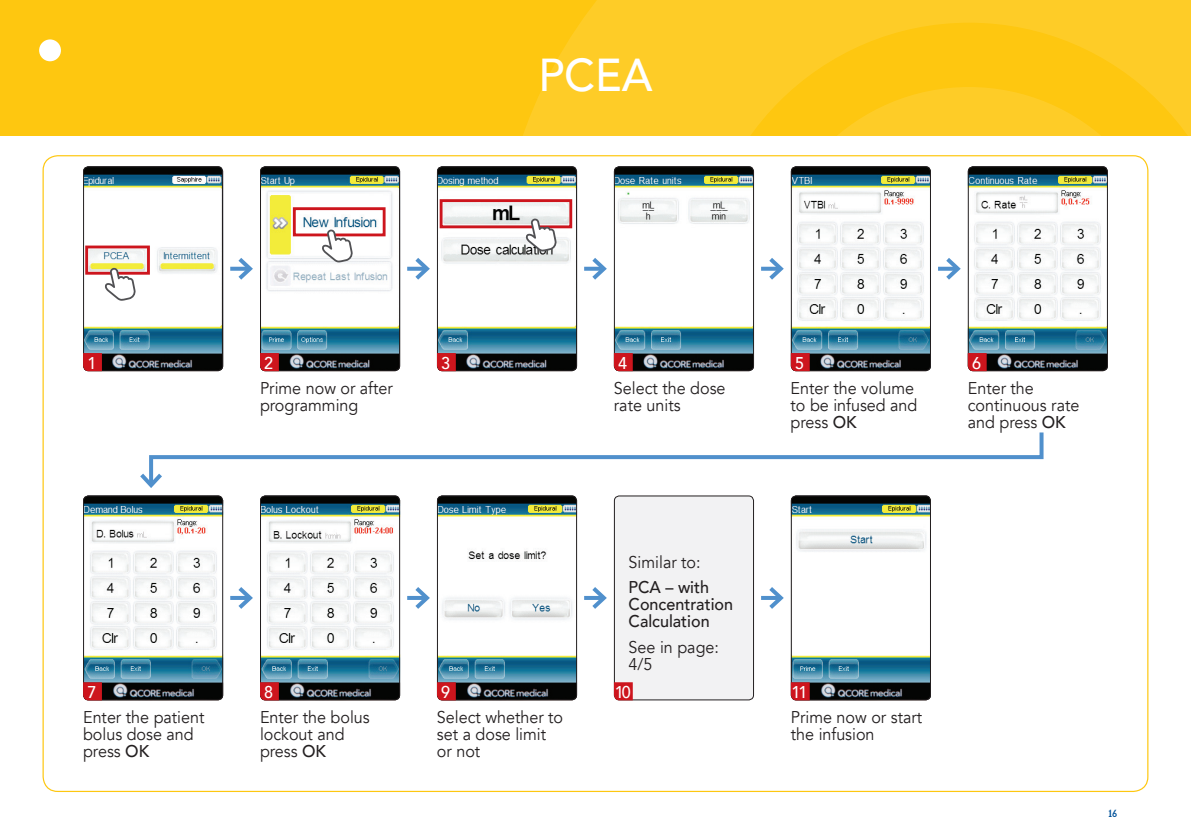
<style>
.page{position:relative;width:1191px;height:840px;background:#fff}
.page>*{position:absolute;margin:0;border:0;box-sizing:border-box;transform-origin:0 0}
.t1{font:500 46px "Avenir";color:#fff;scale:.95 1}
.t2{font:17px/17px "Avenir";color:#231f20;scale:.95 1}
.t3{font:500 17px/17px "Avenir";color:#231f20;scale:.95 1}
.t4{font:500 17px "Avenir";color:#fff;scale:.95 1}
.t5{font:14px "Almoni DLAAA";color:#01529a}
.s1{font-weight:500}
</style>
<div class="page">
<img style="left:437px;top:497px;width:140px;height:203px">
<div style="left:437px;top:495px;width:140px;height:205px;border:1px solid #231f20;border-radius:5px"></div>
<img style="left:791px;top:497px;width:140px;height:203px">
<div style="left:791px;top:495px;width:140px;height:205px;border:1px solid #231f20;border-radius:5px"></div>
<div style="left:614px;top:495px;width:139px;height:204px;background:#f2f2f3;border-radius:5px"></div>
<div style="left:614px;top:495px;width:140px;height:205px;border:1px solid #231f20;border-radius:5px"></div>
<img style="left:85px;top:497px;width:138px;height:203px">
<div style="left:83px;top:495px;width:140px;height:205px;border:1px solid #231f20;border-radius:5px"></div>
<img style="left:260px;top:497px;width:140px;height:203px">
<div style="left:260px;top:495px;width:140px;height:205px;border:1px solid #231f20;border-radius:5px"></div>
<svg style="left:407px;top:595px;width:4px;height:4px"></svg>
<svg style="left:411px;top:587px;width:19px;height:22px"></svg>
<svg style="left:584px;top:595px;width:4px;height:4px"></svg>
<svg style="left:588px;top:587px;width:19px;height:22px"></svg>
<svg style="left:761px;top:595px;width:4px;height:4px"></svg>
<svg style="left:765px;top:587px;width:19px;height:22px"></svg>
<svg style="left:230px;top:595px;width:4px;height:4px"></svg>
<svg style="left:234px;top:587px;width:19px;height:22px"></svg>
<svg style="left:407px;top:266px;width:4px;height:4px"></svg>
<svg style="left:411px;top:258px;width:19px;height:22px"></svg>
<svg style="left:584px;top:266px;width:4px;height:4px"></svg>
<svg style="left:588px;top:258px;width:19px;height:22px"></svg>
<svg style="left:938px;top:266px;width:4px;height:4px"></svg>
<svg style="left:942px;top:258px;width:19px;height:22px"></svg>
<svg style="left:761px;top:266px;width:4px;height:4px"></svg>
<svg style="left:765px;top:258px;width:19px;height:22px"></svg>
<svg style="left:230px;top:266px;width:4px;height:4px"></svg>
<svg style="left:234px;top:258px;width:19px;height:22px"></svg>
<img style="left:614px;top:166px;width:140px;height:205px">
<div style="left:614px;top:166px;width:140px;height:205px;border:1px solid #231f20;border-radius:5px"></div>
<img style="left:791px;top:166px;width:140px;height:205px">
<div style="left:791px;top:166px;width:140px;height:205px;border:1px solid #231f20;border-radius:5px"></div>
<img style="left:969px;top:166px;width:138px;height:205px">
<div style="left:967px;top:166px;width:140px;height:205px;border:1px solid #231f20;border-radius:5px"></div>
<svg style="left:149px;top:432px;width:895px;height:37px"></svg>
<svg style="left:140px;top:469px;width:22px;height:19px"></svg>
<img style="left:83px;top:166px;width:140px;height:205px">
<div style="left:83px;top:166px;width:140px;height:205px;border:1px solid #231f20;border-radius:5px"></div>
<div style="left:85px;top:245px;width:65px;height:29px;border:3px solid #cd151d"></div>
<svg style="left:105px;top:267px;width:31px;height:34px"></svg>
<img style="left:260px;top:166px;width:140px;height:205px">
<div style="left:260px;top:166px;width:140px;height:205px;border:1px solid #231f20;border-radius:5px"></div>
<div style="left:293px;top:207px;width:92px;height:29px;border:3px solid #cd151d"></div>
<svg style="left:322px;top:229px;width:31px;height:33px"></svg>
<img style="left:437px;top:166px;width:140px;height:205px">
<div style="left:437px;top:166px;width:140px;height:205px;border:1px solid #231f20;border-radius:5px"></div>
<div style="left:440px;top:199px;width:132px;height:29px;border:3px solid #cd151d"></div>
<svg style="left:525px;top:218px;width:32px;height:33px"></svg>
<svg style="left:83px;top:353px;width:19px;height:18px"></svg>
<svg style="left:614px;top:353px;width:19px;height:18px"></svg>
<svg style="left:437px;top:353px;width:19px;height:18px"></svg>
<svg style="left:260px;top:353px;width:19px;height:18px"></svg>
<svg style="left:791px;top:353px;width:18px;height:18px"></svg>
<svg style="left:967px;top:353px;width:19px;height:18px"></svg>
<svg style="left:83px;top:682px;width:19px;height:18px"></svg>
<svg style="left:260px;top:682px;width:19px;height:18px"></svg>
<svg style="left:437px;top:682px;width:19px;height:18px"></svg>
<svg style="left:791px;top:682px;width:18px;height:18px"></svg>
<svg style="left:614px;top:682px;width:19px;height:18px"></svg>
<div style="left:0;top:0;width:1191px;height:136px;background:#fec710"></div>
<svg style="left:523px;top:0;width:668px;height:136px;fill:#fecc27"></svg>
<svg style="left:765px;top:87px;width:408px;height:49px"></svg>
<div style="left:39px;top:39px;width:22px;height:22px;background:#fff;border-radius:50%"></div>
<h1 class="t1" style="left:538px;top:36px;width:122px">PCEA</h1>
<p class="t4" style="left:87px;top:348px;width:11px">1</p>
<p class="t4" style="left:264px;top:348px;width:11px">2</p>
<p class="t4" style="left:441px;top:348px;width:11px">3</p>
<p class="t4" style="left:618px;top:348px;width:11px">4</p>
<p class="t4" style="left:795px;top:348px;width:11px">5</p>
<p class="t4" style="left:972px;top:348px;width:11px">6</p>
<p class="t2" style="left:260px;top:379px;width:141px">Prime now or after programming</p>
<p class="t2" style="left:614px;top:380px;width:119px">Select the dose rate units</p>
<p class="t2" style="left:790px;top:380px;width:135px">Enter the volume to be infused and press <span class="s1">OK</span></p>
<p class="t2" style="left:967px;top:380px;width:119px">Enter the continuous rate and press <span class="s1">OK</span></p>
<p class="t2" style="left:628px;top:553px;width:77px">Similar to:</p>
<p class="t3" style="left:628px;top:577px;width:111px">PCA – with<br>Concentration<br>Calculation</p>
<p class="t2" style="left:628px;top:638px;width:97px">See in page:<br>4/5</p>
<p class="t4" style="left:87px;top:677px;width:11px">7</p>
<p class="t4" style="left:264px;top:677px;width:11px">8</p>
<p class="t4" style="left:441px;top:677px;width:11px">9</p>
<p class="t4" style="left:614px;top:677px;width:18px">10</p>
<p class="t4" style="left:791px;top:677px;width:18px">11</p>
<p class="t2" style="left:83px;top:708px;width:129px">Enter the patient bolus dose and press <span class="s1">OK</span></p>
<p class="t2" style="left:260px;top:708px;width:117px">Enter the bolus lockout and press <span class="s1">OK</span></p>
<p class="t2" style="left:437px;top:708px;width:134px">Select whether to set a dose limit or not</p>
<p class="t2" style="left:791px;top:708px;width:140px">Prime now or start the infusion</p>
<p class="t5" style="left:1108px;top:805px;width:10px">16</p>
</div>
